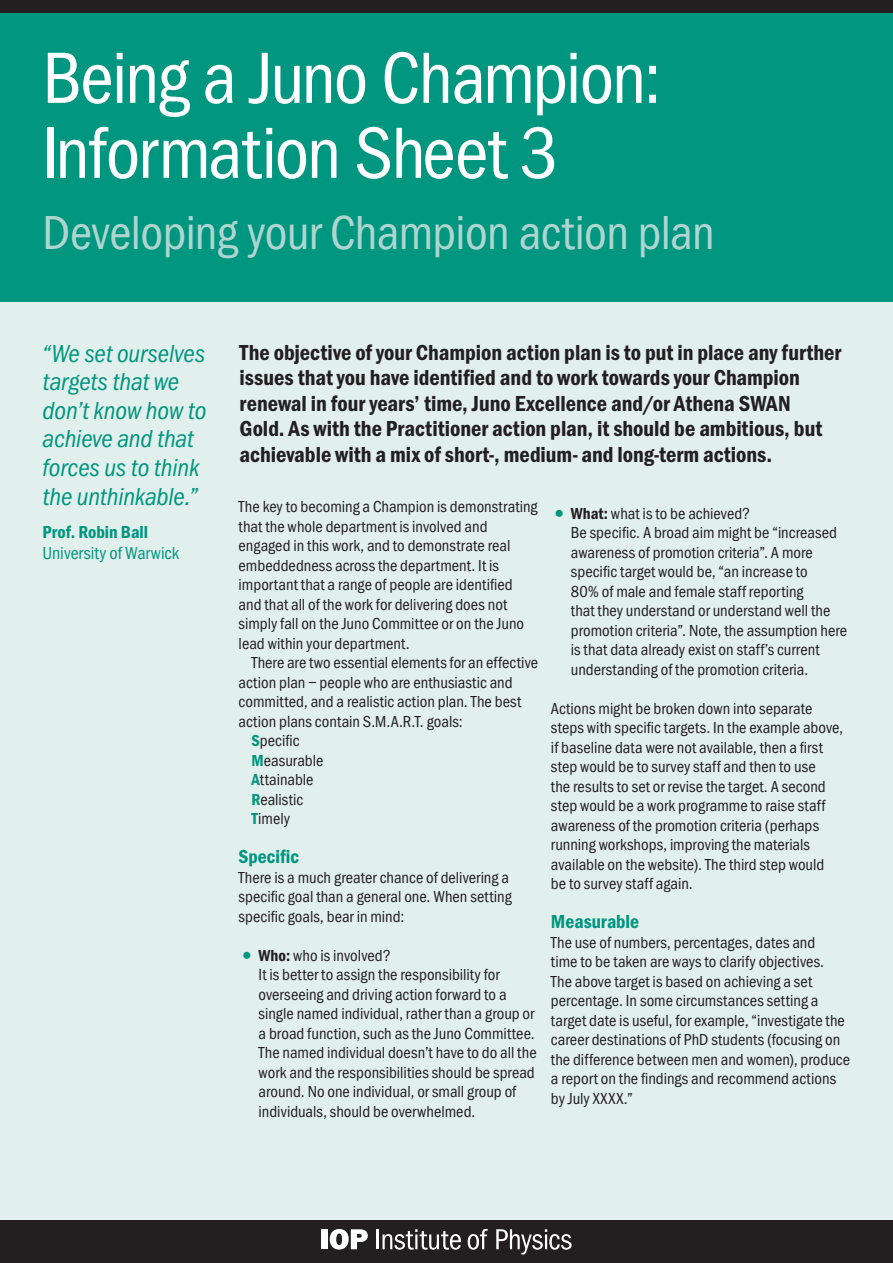
<style>
.page{position:relative;width:893px;height:1263px;background:#fff}
.page>*{position:absolute;margin:0;border:0;box-sizing:border-box;transform-origin:0 0}
.t1{font:75px/75px "Franklin Got Cd Io P";letter-spacing:-.03em;color:#fff}
.t2{font:49.5px "Franklin Got Cd Io P";letter-spacing:-.015em;color:#afd5d0}
.t3{font:italic 25.5px/28.5px "Franklin Got Cd Io P";letter-spacing:-.005em;color:#00967f}
.t4{font:600 22.5px/25.5px "Franklin Got Cd Io P";color:#231f20}
.t5{font:600 19.5px "Franklin Got Cd Io P";color:#00967f}
.t6{font:18px "Franklin Got Cd Io P";color:#00967f}
.t7{font:600 18px "Franklin Got Cd Io P";color:#00967f}
.t8{font:16.5px/19.5px "Franklin Got Cd Io P";color:#231f20}
.s1{font-weight:600;color:#00967f}
.s2{font-size:25.5px;color:#00967f}
.s3{font-weight:600}
</style>
<div class="page">
<div style="left:0;top:234px;width:893px;height:997px;background:#e1efed"></div>
<div style="left:0;top:0;width:893px;height:302px;background:#00967f"></div>
<div style="left:0;top:0;width:893px;height:13px;background:#231f20"></div>
<div style="left:0;top:1220px;width:893px;height:43px;background:#231f20"></div>
<div style="left:321px;top:1229px;width:6px;height:20px;background:#fff"></div>
<svg style="left:330px;top:1229px;width:38px;height:20px"></svg>
<hr style="left:376px;top:1229px;width:3px;height:20px;background:#fff">
<svg style="left:382px;top:1229px;width:79px;height:21px"></svg>
<svg style="left:468px;top:1229px;width:20px;height:21px"></svg>
<svg style="left:496px;top:1229px;width:76px;height:25px"></svg>
<h1 class="t1" style="left:43px;top:41px;width:620px">Being a Juno Champion:<br>Information Sheet 3</h1>
<h2 class="t2" style="left:43px;top:205px;width:674px">Developing your Champion action plan</h2>
<h3 class="t3" style="left:43px;top:339px;width:165px">“We set ourselves targets that we don’t know how to achieve and that forces us to think the unthinkable.”</h3>
<p class="t7" style="left:43px;top:522px;width:107px">Prof. Robin Ball</p>
<p class="t6" style="left:43px;top:543px;width:138px">University of Warwick</p>
<p class="t4" style="left:240px;top:340px;width:603px">The objective of your Champion action plan is to put in place any further issues that you have identified and to work towards your Champion renewal in four years’ time, Juno Excellence and/or Athena SWAN Gold. As with the Practitioner action plan, it should be ambitious, but achievable with a mix of short-, medium- and long-term actions.</p>
<p class="t8" style="left:239px;top:497px;width:300px">The key to becoming a Champion is demonstrating that the whole department is involved and engaged in this work, and to demonstrate real embeddedness across the department. It is important that a range of people are identified and that all of the work for delivering does not simply fall on the Juno Committee or on the Juno lead within your department.</p>
<p class="t8" style="left:251px;top:653px;width:288px">There are two essential elements for an effective</p>
<p class="t8" style="left:239px;top:672px;width:275px">action plan – people who are enthusiastic and</p>
<p class="t8" style="left:239px;top:692px;width:284px">committed, and a realistic action plan. The best</p>
<p class="t8" style="left:239px;top:711px;width:226px">action plans contain S.M.A.R.T. goals:</p>
<p class="t8" style="left:251px;top:731px;width:50px"><span class="s1">S</span>pecific</p>
<p class="t8" style="left:251px;top:750px;width:74px"><span class="s1">M</span>easurable</p>
<p class="t8" style="left:251px;top:770px;width:64px"><span class="s1">A</span>ttainable</p>
<p class="t8" style="left:251px;top:789px;width:53px"><span class="s1">R</span>ealistic</p>
<p class="t8" style="left:251px;top:809px;width:40px"><span class="s1">T</span>imely</p>
<p class="t5" style="left:239px;top:845px;width:62px">Specific</p>
<p class="t8" style="left:239px;top:867px;width:275px">There is a much greater chance of delivering a specific goal than a general one. When setting specific goals, bear in mind:</p>
<p class="t8" style="left:259px;top:945px;width:280px;text-indent:-20px"><span class="s2">•</span> <span class="s3">Who:</span> who is involved?<br>It is better to assign the responsibility for overseeing and driving action forward to a single named individual, rather than a group or a broad function, such as the Juno Committee.<br>The named individual doesn’t have to do all the work and the responsibilities should be spread around. No one individual, or small group of individuals, should be overwhelmed.</p>
<p class="t8" style="left:571px;top:504px;width:278px;text-indent:-20px"><span class="s2">•</span> <span class="s3">What:</span> what is to be achieved?<br>Be specific. A broad aim might be “increased awareness of promotion criteria”. A more specific target would be, “an increase to<br>80% of male and female staff reporting<br>that they understand or understand well the promotion criteria”. Note, the assumption here is that data already exist on staff’s current understanding of the promotion criteria.</p>
<p class="t8" style="left:551px;top:699px;width:294px">Actions might be broken down into separate steps with specific targets. In the example above, if baseline data were not available, then a first step would be to survey staff and then to use<br>the results to set or revise the target. A second step would be a work programme to raise staff awareness of the promotion criteria (perhaps running workshops, improving the materials available on the website). The third step would be to survey staff again.</p>
<p class="t5" style="left:551px;top:911px;width:90px">Measurable</p>
<p class="t8" style="left:551px;top:933px;width:301px">The use of numbers, percentages, dates and<br>time to be taken are ways to clarify objectives.<br>The above target is based on achieving a set percentage. In some circumstances setting a target date is useful, for example, “investigate the career destinations of PhD students (focusing on the difference between men and women), produce a report on the findings and recommend actions by July XXXX.”</p>
</div>
